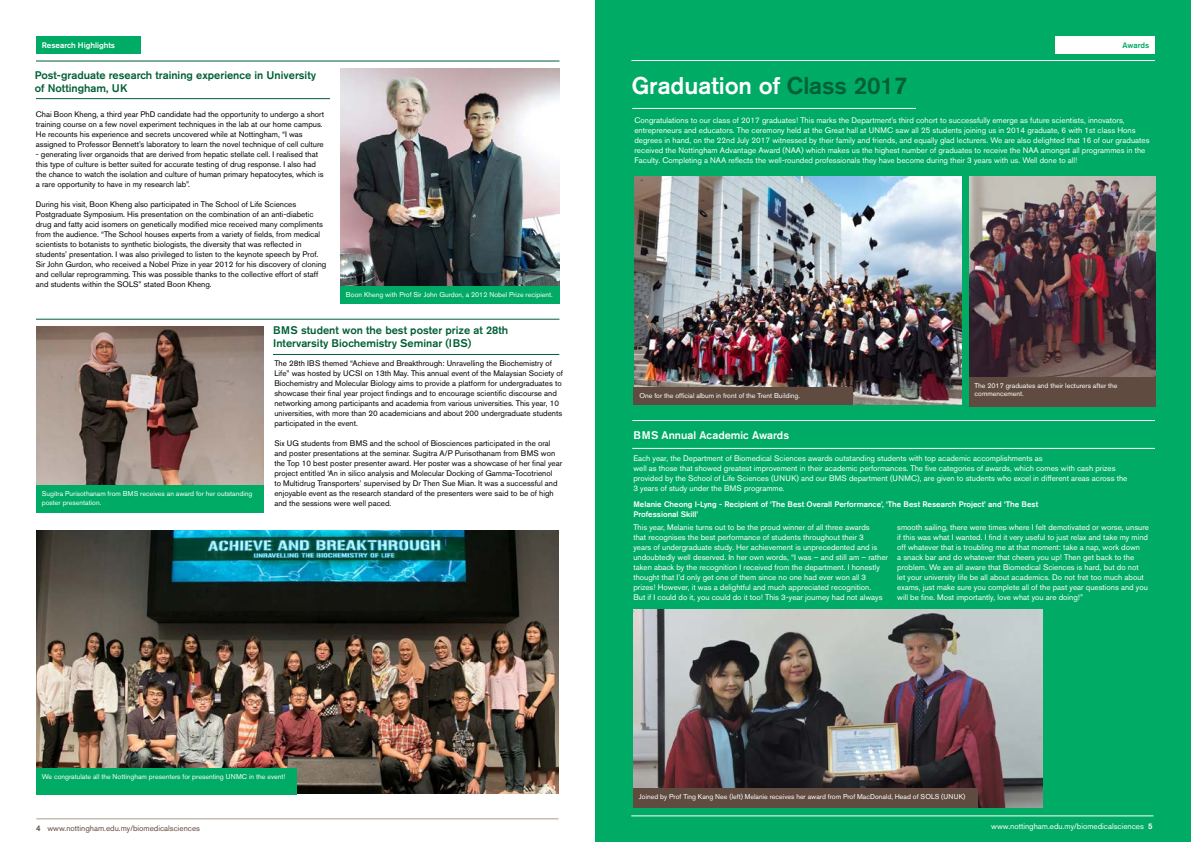
<style>
.page{position:relative;width:1191px;height:842px;background:#fff}
.page>*{position:absolute;margin:0;border:0;box-sizing:border-box;transform-origin:0 0}
.t1{font:500 24px "Akzidenz Grotesk BE";letter-spacing:-.005em;color:#fff}
.t2{font:500 11px/13px "Akzidenz Grotesk BE";color:#005f36}
.t3{font:500 11px "Akzidenz Grotesk BE";color:#fff}
.t4{font:8px/10px "Akzidenz Grotesk BE";color:#000}
.t5{font:8px/10px "Akzidenz Grotesk BE";color:#fff}
.t6{font:500 8px/10px "Akzidenz Grotesk BE";color:#fff}
.t7{font:8px "Akzidenz Grotesk BE";color:#604b40}
.t8{font:500 8px "Akzidenz Grotesk BE";color:#00ab65}
.t9{font:7px/8.4px "Akzidenz Grotesk BE";color:#fff}
.s1{color:#005f36}
.s2{font-weight:500}
</style>
<div class="page">
<div style="left:595px;top:0;width:596px;height:842px;background:#00ab65"></div>
<hr style="left:36px;top:61px;width:523px;height:1px;background:#005f36">
<hr style="left:36px;top:98px;width:294px;height:1px;background:#005f36">
<hr style="left:273px;top:354px;width:286px;height:1px;background:#005f36">
<hr style="left:36px;top:319px;width:523px;height:1px;background:#005f36">
<hr style="left:36px;top:818px;width:522px;height:1px;background:#ab9a91">
<hr style="left:631px;top:816px;width:522px;height:1px;background:#fff">
<div style="left:36px;top:36px;width:105px;height:18px;background:#00ab65"></div>
<div style="left:1055px;top:36px;width:99px;height:18px;background:#fff"></div>
<hr style="left:631px;top:60px;width:523px;height:1px;background:#fff">
<img style="left:341px;top:69px;width:218px;height:217px">
<img style="left:634px;top:177px;width:327px;height:228px">
<img style="left:969px;top:176px;width:186px;height:201px">
<img style="left:36px;top:531px;width:522px;height:263px">
<img style="left:36px;top:327px;width:228px;height:158px">
<div style="left:340px;top:286px;width:219px;height:18px;background:#00ab65"></div>
<div style="left:634px;top:387px;width:219px;height:18px;background:#604b40"></div>
<div style="left:969px;top:377px;width:186px;height:29px;background:#604b40"></div>
<div style="left:36px;top:768px;width:261px;height:26px;background:#00ab65"></div>
<div style="left:36px;top:485px;width:228px;height:28px;background:#00ab65"></div>
<hr style="left:632px;top:108px;width:284px;height:1px;background:#fff">
<img style="left:634px;top:609px;width:408px;height:198px">
<div style="left:633px;top:788px;width:345px;height:19px;background:#604b40"></div>
<hr style="left:632px;top:420px;width:523px;height:1px;background:#fff">
<hr style="left:632px;top:448px;width:523px;height:1px;background:#fff">
<p class="t6" style="left:42px;top:40px;width:75px">Research Highlights</p>
<p class="t8" style="left:1122px;top:40px;width:28px">Awards</p>
<h2 class="t2" style="left:35px;top:68px;width:283px">Post-graduate research training experience in University of Nottingham, UK</h2>
<p class="t4" style="left:36px;top:109px;width:290px">Chai Boon Kheng, a third year PhD candidate had the opportunity to undergo a short training course on a few novel experiment techniques in the lab at our home campus.<br>He recounts his experience and secrets uncovered while at Nottingham, “I was assigned to Professor Bennett’s laboratory to learn the novel technique of cell culture</p>
<p class="t4" style="left:36px;top:149px;width:289px">- generating liver organoids that are derived from hepatic stellate cell. I realised that this type of culture is better suited for accurate testing of drug response. I also had the chance to watch the isolation and culture of human primary hepatocytes, which is a rare opportunity to have in my research lab”.</p>
<p class="t4" style="left:36px;top:199px;width:292px">During his visit, Boon Kheng also participated in The School of Life Sciences Postgraduate Symposium. His presentation on the combination of an anti-diabetic drug and fatty acid isomers on genetically modified mice received many compliments from the audience. “The School houses experts from a variety of fields, from medical scientists to botanists to synthetic biologists, the diversity that was reflected in students’ presentation. I was also privileged to listen to the keynote speech by Prof.<br>Sir John Gurdon, who received a Nobel Prize in year 2012 for his discovery of cloning and cellular reprogramming. This was possible thanks to the collective effort of staff and students within the SOLS” stated Boon Kheng.</p>
<p class="t9" style="left:346px;top:291px;width:208px">Boon Kheng with Prof Sir John Gurdon, a 2012 Nobel Prize recipient.</p>
<p class="t9" style="left:42px;top:490px;width:212px">Sugitra Purisothanam from BMS receives an award for her outstanding poster presentation.</p>
<h2 class="t2" style="left:273px;top:323px;width:237px">BMS student won the best poster prize at 28th<br>Intervarsity Biochemistry Seminar (IBS)</h2>
<p class="t4" style="left:274px;top:358px;width:290px">The 28th IBS themed “Achieve and Breakthrough: Unravelling the Biochemistry of Life” was hosted by UCSI on 13th May. This annual event of the Malaysian Society of Biochemistry and Molecular Biology aims to provide a platform for undergraduates to showcase their final year project findings and to encourage scientific discourse and networking among participants and academia from various universities. This year, 10 universities, with more than 20 academicians and about 200 undergraduate students participated in the event.</p>
<p class="t4" style="left:274px;top:438px;width:289px">Six UG students from BMS and the school of Biosciences participated in the oral and poster presentations at the seminar. Sugitra A/P Purisothanam from BMS won the Top 10 best poster presenter award. Her poster was a showcase of her final year project entitled ‘An in silico analysis and Molecular Docking of Gamma-Tocotrienol<br>to Multidrug Transporters’ supervised by Dr Then Sue Mian. It was a successful and enjoyable event as the research standard of the presenters were said to be of high and the sessions were well paced.</p>
<p class="t9" style="left:42px;top:772px;width:245px">We congratulate all the Nottingham presenters for presenting UNMC in the event!</p>
<h1 class="t1" style="left:631px;top:71px;width:277px">Graduation of <span class="s1">Class 2017</span></h1>
<p class="t5" style="left:634px;top:115px;width:516px">Congratulations to our class of 2017 graduates! This marks the Department’s third cohort to successfully emerge as future scientists, innovators, entrepreneurs and educators. The ceremony held at the Great hall at UNMC saw all 25 students joining us in 2014 graduate, 6 with 1st class Hons degrees in hand, on the 22nd July 2017 witnessed by their family and friends, and equally glad lecturers. We are also delighted that 16 of our graduates received the Nottingham Advantage Award (NAA) which makes us the highest number of graduates to receive the NAA amongst all programmes in the Faculty. Completing a NAA reflects the well-rounded professionals they have become during their 3 years with us. Well done to all!</p>
<p class="t9" style="left:639px;top:392px;width:162px">One for the official album in front of the Trent Building.</p>
<h2 class="t3" style="left:633px;top:428px;width:157px">BMS Annual Academic Awards</h2>
<p class="t9" style="left:974px;top:381px;width:144px">The 2017 graduates and their lecturers after the commencement.</p>
<p class="t5" style="left:633px;top:453px;width:495px">Each year, the Department of Biomedical Sciences awards outstanding students with top academic accomplishments as<br>well as those that showed greatest improvement in their academic performances. The five categories of awards, which comes with cash prizes provided by the School of Life Sciences (UNUK) and our BMS department (UNMC), are given to students who excel in different areas across the 3 years of study under the BMS programme.</p>
<p class="t6" style="left:633px;top:499px;width:406px">Melanie Cheong I-Lyng - Recipient of ‘The Best Overall Performance’, ‘The Best Research Project’ and ‘The Best<br>Professional Skill’</p>
<p class="t5" style="left:633px;top:522px;width:256px">This year, Melanie turns out to be the proud winner of all three awards<br>that recognises the best performance of students throughout their 3<br>years of undergraduate study. Her achievement is unprecedented and is undoubtedly well deserved. In her own words, “I was – and still am – rather taken aback by the recognition I received from the department. I honestly thought that I’d only get one of them since no one had ever won all 3 prizes! However, it was a delightful and much appreciated recognition.<br>But if I could do it, you could do it too! This 3-year journey had not always</p>
<p class="t5" style="left:897px;top:522px;width:253px">smooth sailing, there were times where I felt demotivated or worse, unsure if this was what I wanted. I find it very useful to just relax and take my mind off whatever that is troubling me at that moment: take a nap, work down<br>a snack bar and do whatever that cheers you up! Then get back to the problem. We are all aware that Biomedical Sciences is hard, but do not<br>let your university life be all about academics. Do not fret too much about exams, just make sure you complete all of the past year questions and you will be fine. Most importantly, love what you are doing!”</p>
<p class="t9" style="left:639px;top:792px;width:328px">Joined by Prof Ting Kang Nee (left) Melanie receives her award from Prof MacDonald, Head of SOLS (UNUK)</p>
<p class="t7" style="left:36px;top:823px;width:166px"><span class="s2">4</span> www.nottingham.edu.my/biomedicalsciences</p>
<p class="t5" style="left:991px;top:821px;width:163px">www.nottingham.edu.my/biomedicalsciences <span class="s2">5</span></p>
</div>
